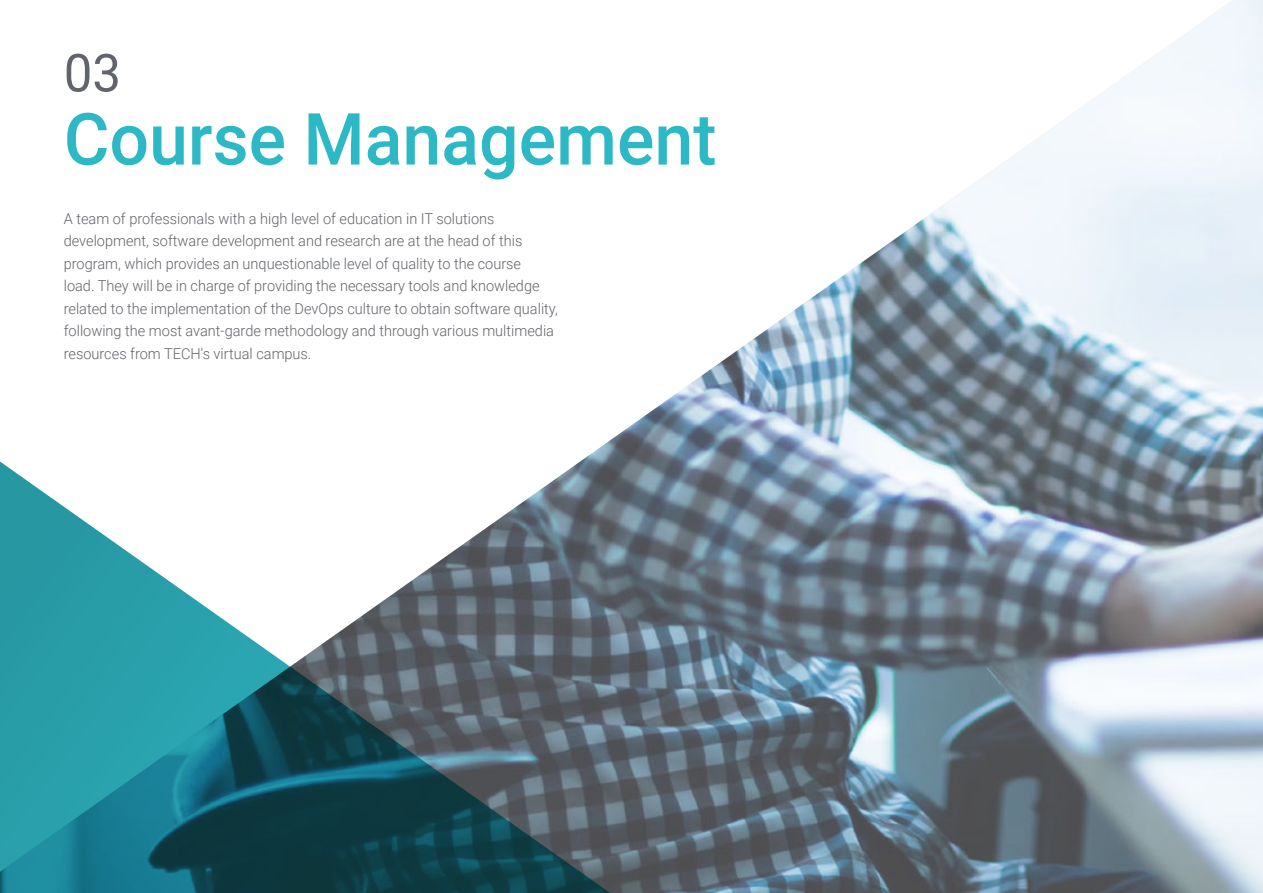
<style>
.page{position:relative;width:1263px;height:893px;background:#fff}
.page>*{position:absolute;margin:0;border:0;box-sizing:border-box;transform-origin:0 0}
.t1{font:500 72px "Roboto";color:#2db8c5}
.t2{font:52.5px "Roboto";color:#61646a}
.t3{font:300 15px/22.5px "Roboto";color:#61646a}
</style>
<div class="page">
<img style="left:602px;top:0;width:661px;height:893px">
<svg style="left:0;top:446px;width:640px;height:447px"></svg>
<h2 class="t2" style="left:64px;top:36px;width:59px">03</h2>
<h1 class="t1" style="left:64px;top:89px;width:654px">Course Management</h1>
<p class="t3" style="left:64px;top:207px;width:496px">A team of professionals with a high level of education in IT solutions development, software development and research are at the head of this program, which provides an unquestionable level of quality to the course<br>load. They will be in charge of providing the necessary tools and knowledge related to the implementation of the DevOps culture to obtain software quality, following the most avant-garde methodology and through various multimedia resources from TECH's virtual campus.</p>
</div>
